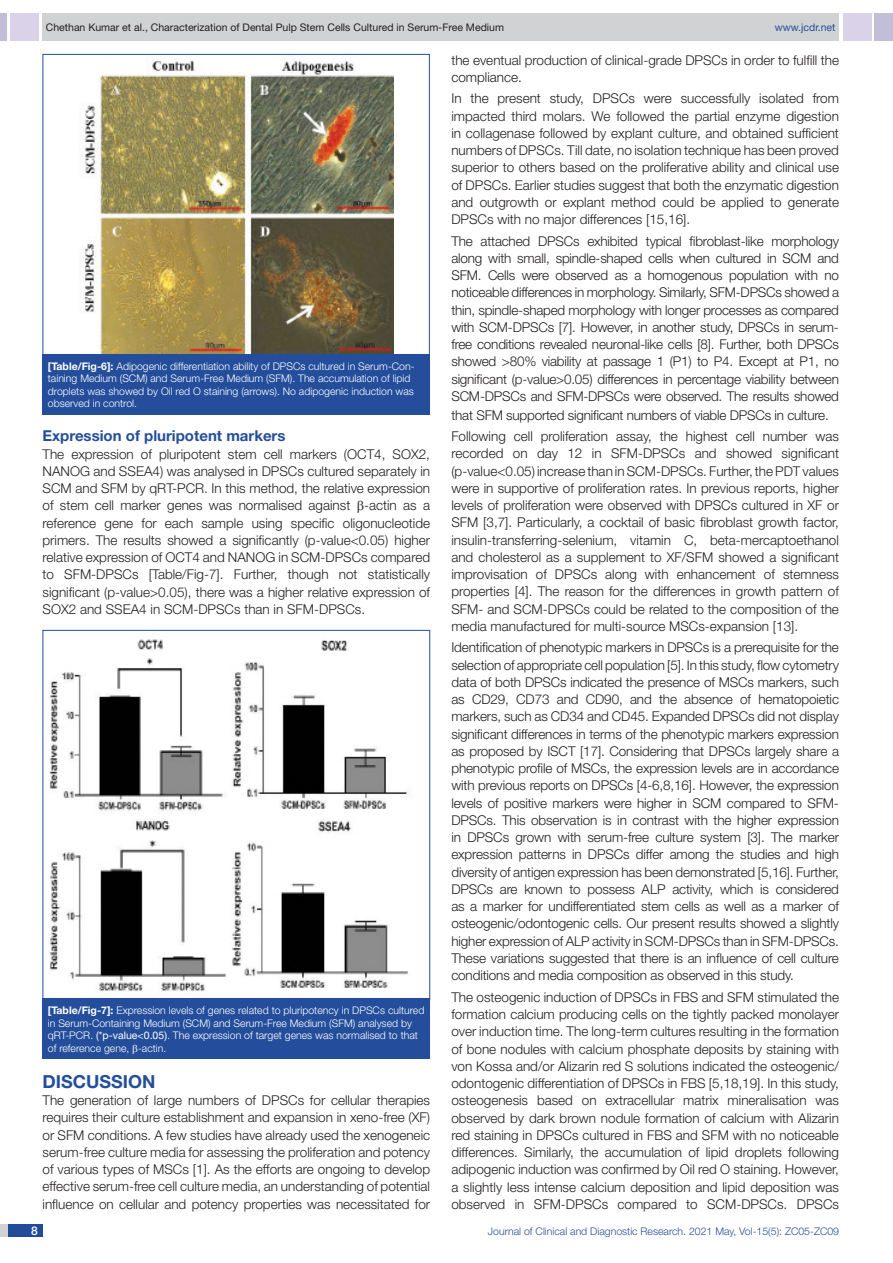
<style>
.page{position:relative;width:893px;height:1263px;background:#fff}
.page>*{position:absolute;margin:0;border:0;box-sizing:border-box;transform-origin:0 0}
.Heading{font:700 18px "Helvetica Neue";color:#244e9b}
.HEAD_2{font:700 15px "Helvetica Neue";color:#244e9b}
.Body_text{font:300 13.5px/17.2px "Helvetica Neue";color:#231f20;text-align:justify}
.t1{font:500 12px "Helvetica Neue";color:#fff}
.TABLE_FIG{font:300 10.5px/12.6px "Helvetica Neue";color:#fff}
.t2{font:10.5px "Helvetica Neue";color:#231f20}
.t3{font:300 10.5px "Helvetica Neue";color:#244e9b}
.t4{font:10.5px "Helvetica Neue";color:#244e9b}
.s1{font-weight:700}
.s2{font-weight:400}
</style>
<div class="page">
<div style="left:0;top:13px;width:7px;height:28px;background:#c2bed7"></div>
<div style="left:10px;top:13px;width:29px;height:28px;background:#d9d2e8"></div>
<div style="left:43px;top:13px;width:796px;height:28px;background:#d1d2d4"></div>
<div style="left:875px;top:13px;width:18px;height:28px;background:#c2bed7"></div>
<div style="left:843px;top:13px;width:29px;height:28px;background:#d9d2e8"></div>
<div style="left:0;top:1224px;width:43px;height:13px;background:#d1d2d4"></div>
<div style="left:8px;top:1224px;width:35px;height:13px;background:#214c99"></div>
<img style="left:84px;top:61px;width:310px;height:292px">
<div style="left:43px;top:54px;width:387px;height:301px;border:1px solid #244e9b"></div>
<div style="left:43px;top:354px;width:387px;height:60px;background:#244e9b"></div>
<img style="left:49px;top:639px;width:359px;height:352px">
<div style="left:43px;top:999px;width:387px;height:60px;background:#244e9b"></div>
<p class="t2" style="left:46px;top:21px;width:460px">Chethan Kumar et al., Characterization of Dental Pulp Stem Cells Cultured in Serum-Free Medium</p>
<p class="t4" style="left:775px;top:21px;width:62px">www.jcdr.net</p>
<p class="TABLE_FIG" style="left:48px;top:359px;width:368px"><span class="s1">[Table/Fig-6]:</span> Adipogenic differentiation ability of DPSCs cultured in Serum-Con&shy;taining Medium (SCM) and Serum-Free Medium (SFM). The accumulation of lipid droplets was showed by Oil red O staining (arrows). No adipogenic induction was observed in control.</p>
<p class="HEAD_2" style="left:43px;top:427px;width:245px">Expression of pluripotent markers</p>
<p class="Body_text" style="left:43px;top:445px;width:389px">The expression of pluripotent stem cell markers (OCT4, SOX2, NANOG and SSEA4) was analysed in DPSCs cultured separately in SCM and SFM by qRT-PCR. In this method, the relative expression of stem cell marker genes was normalised against -actin as a reference gene for each sample using specific oligonucleotide primers. The results showed a significantly (p-value&lt;0.05) higher relative expression of OCT4 and NANOG in SCM-DPSCs compared to SFM-DPSCs [Table/Fig-7]. Further, though not statistically significant (p-value&gt;0.05), there was a higher relative expression of SOX2 and SSEA4 in SCM-DPSCs than in SFM-DPSCs.</p>
<p class="TABLE_FIG" style="left:48px;top:1004px;width:378px"><span class="s1">[Table/Fig-7]:</span> Expression levels of genes related to pluripotency in DPSCs cultured in Serum-Containing Medium (SCM) and Serum-Free Medium (SFM) analysed by qRT-PCR. <span class="s2">(*p-value&lt;0.05)</span>. The expression of target genes was normalised to that of reference gene, -actin.</p>
<p class="Heading" style="left:43px;top:1070px;width:115px">DISCUSSION</p>
<p class="Body_text" style="left:43px;top:1091px;width:389px">The generation of large numbers of DPSCs for cellular therapies requires their culture establishment and expansion in xeno-free (XF) or SFM conditions. A few studies have already used the xenogeneic serum-free culture media for assessing the proliferation and potency of various types of MSCs [1]. As the efforts are ongoing to develop effective serum-free cell culture media, an understanding of potential influence on cellular and potency properties was necessitated for</p>
<p class="Body_text" style="left:451px;top:51px;width:389px">the eventual production of clinical-grade DPSCs in order to fulfill the compliance.</p>
<p class="Body_text" style="left:451px;top:90px;width:389px">In the present study, DPSCs were successfully isolated from impacted third molars. We followed the partial enzyme digestion in collagenase followed by explant culture, and obtained sufficient numbers of DPSCs. Till date, no isolation technique has been proved superior to others based on the proliferative ability and clinical use of DPSCs. Earlier studies suggest that both the enzymatic digestion and outgrowth or explant method could be applied to generate DPSCs with no major differences [15,16].</p>
<p class="Body_text" style="left:451px;top:232px;width:389px">The attached DPSCs exhibited typical fibroblast-like morphology along with small, spindle-shaped cells when cultured in SCM and SFM. Cells were observed as a homogenous population with no noticeable differences in morphology. Similarly, SFM-DPSCs showed a thin, spindle-shaped morphology with longer processes as compared with SCM-DPSCs [7]. However, in another study, DPSCs in serum&shy;free conditions revealed neuronal-like cells [8]. Further, both DPSCs showed &gt;80% viability at passage 1 (P1) to P4. Except at P1, no significant (p-value&gt;0.05) differences in percentage viability between SCM-DPSCs and SFM-DPSCs were observed. The results showed</p>
<p class="Body_text" style="left:451px;top:406px;width:379px">that SFM supported significant numbers of viable DPSCs in culture.</p>
<p class="Body_text" style="left:451px;top:427px;width:389px">Following cell proliferation assay, the highest cell number was recorded on day 12 in SFM-DPSCs and showed significant (p-value&lt;0.05) increase than in SCM-DPSCs. Further, the PDT values were in supportive of proliferation rates. In previous reports, higher levels of proliferation were observed with DPSCs cultured in XF or SFM [3,7]. Particularly, a cocktail of basic fibroblast growth factor, insulin-transferring-selenium, vitamin C, beta-mercaptoethanol and cholesterol as a supplement to XF/SFM showed a significant improvisation of DPSCs along with enhancement of stemness properties [4]. The reason for the differences in growth pattern of SFM- and SCM-DPSCs could be related to the composition of the media manufactured for multi-source MSCs-expansion [13].</p>
<p class="Body_text" style="left:451px;top:639px;width:389px">Identification of phenotypic markers in DPSCs is a prerequisite for the selection of appropriate cell population [5]. In this study, flow cytometry data of both DPSCs indicated the presence of MSCs markers, such as CD29, CD73 and CD90, and the absence of hematopoietic markers, such as CD34 and CD45. Expanded DPSCs did not display significant differences in terms of the phenotypic markers expression as proposed by ISCT [17]. Considering that DPSCs largely share a phenotypic profile of MSCs, the expression levels are in accordance with previous reports on DPSCs [4-6,8,16]. However, the expression levels of positive markers were higher in SCM compared to SFM-DPSCs. This observation is in contrast with the higher expression in DPSCs grown with serum-free culture system [3]. The marker expression patterns in DPSCs differ among the studies and high diversity of antigen expression has been demonstrated [5,16]. Further, DPSCs are known to possess ALP activity, which is considered as a marker for undifferentiated stem cells as well as a marker of osteogenic/odontogenic cells. Our present results showed a slightly higher expression of ALP activity in SCM-DPSCs than in SFM-DPSCs.<br>These variations suggested that there is an influence of cell culture conditions and media composition as observed in this study.</p>
<p class="Body_text" style="left:451px;top:988px;width:389px">The osteogenic induction of DPSCs in FBS and SFM stimulated the formation calcium producing cells on the tightly packed monolayer over induction time. The long-term cultures resulting in the formation of bone nodules with calcium phosphate deposits by staining with von Kossa and/or Alizarin red S solutions indicated the osteogenic/ odontogenic differentiation of DPSCs in FBS [5,18,19]. In this study, osteogenesis based on extracellular matrix mineralisation was observed by dark brown nodule formation of calcium with Alizarin red staining in DPSCs cultured in FBS and SFM with no noticeable differences. Similarly, the accumulation of lipid droplets following adipogenic induction was confirmed by Oil red O staining. However, a slightly less intense calcium deposition and lipid deposition was observed in SFM-DPSCs compared to SCM-DPSCs. DPSCs</p>
<p class="t1" style="left:31px;top:1223px;width:8px">8</p>
<p class="t3" style="left:488px;top:1225px;width:353px">Journal of Clinical and Diagnostic Research. 2021 May, Vol-15(5): ZC05-ZC09</p>
</div>
